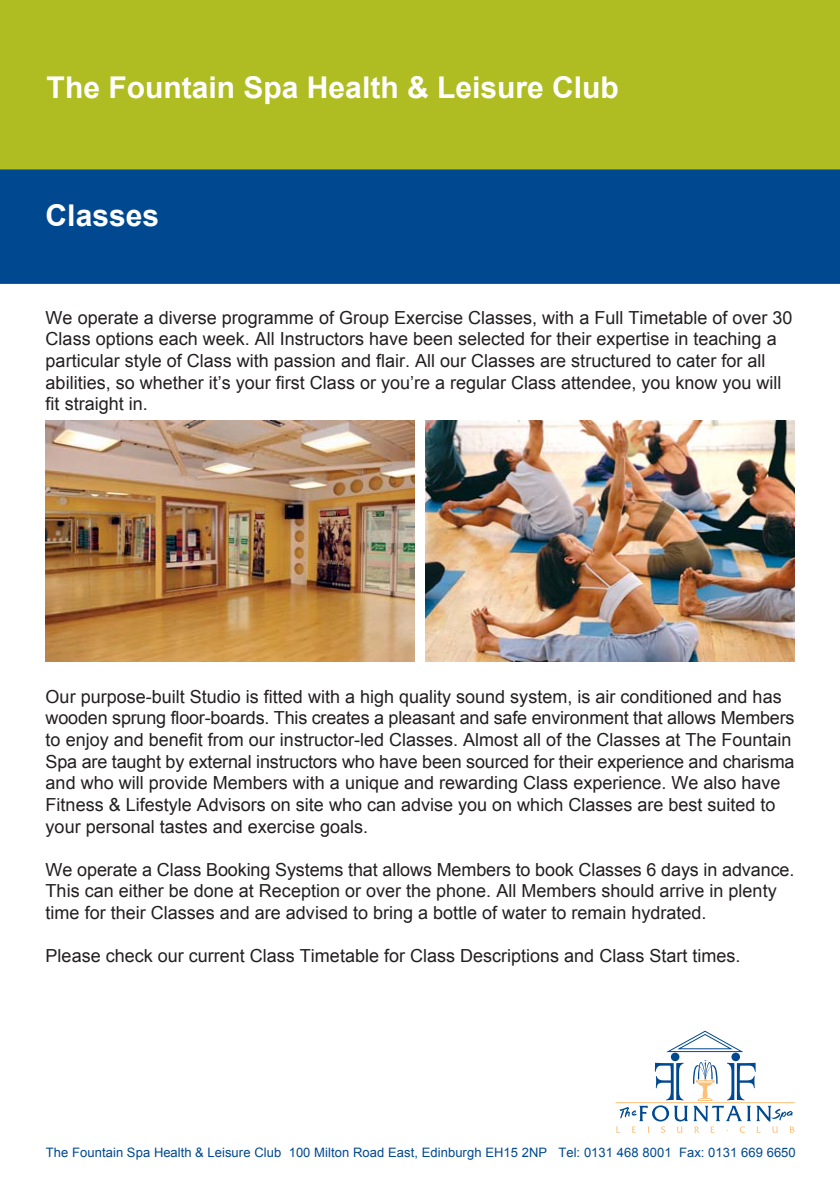
<style>
.page{position:relative;width:840px;height:1191px;background:#fff}
.page>*{position:absolute;margin:0;border:0;box-sizing:border-box;transform-origin:0 0}
.t1{font:700 30px "Arial";color:#fff}
.t2{font:18px/21.6px "Arial";color:#231f20}
.t3{font:13px "Arial";letter-spacing:.005em;color:#004990}
</style>
<div class="page">
<div style="left:0;top:0;width:839px;height:169px;background:#afbd22"></div>
<div style="left:0;top:169px;width:839px;height:115px;background:#004990"></div>
<svg style="left:615px;top:1030px;width:179px;height:103px"></svg>
<img style="left:425px;top:420px;width:369px;height:241px">
<img style="left:46px;top:420px;width:368px;height:241px">
<h1 class="t1" style="left:47px;top:71px;width:573px">The Fountain Spa Health &amp; Leisure Club</h1>
<h1 class="t1" style="left:46px;top:198px;width:115px">Classes</h1>
<p class="t2" style="left:46px;top:307px;width:748px">We operate a diverse programme of Group Exercise Classes, with a Full Timetable of over 30<br>Class options each week. All Instructors have been selected for their expertise in teaching a particular style of Class with passion and flair. All our Classes are structured to cater for all abilities, so whether it’s your first Class or you’re a regular Class attendee, you know you will fit straight in.</p>
<p class="t2" style="left:46px;top:686px;width:750px">Our purpose-built Studio is fitted with a high quality sound system, is air conditioned and has wooden sprung floor-boards. This creates a pleasant and safe environment that allows Members to enjoy and benefit from our instructor-led Classes. Almost all of the Classes at The Fountain Spa are taught by external instructors who have been sourced for their experience and charisma and who will provide Members with a unique and rewarding Class experience. We also have Fitness &amp; Lifestyle Advisors on site who can advise you on which Classes are best suited to your personal tastes and exercise goals.</p>
<p class="t2" style="left:46px;top:858px;width:750px">We operate a Class Booking Systems that allows Members to book Classes 6 days in advance.<br>This can either be done at Reception or over the phone. All Members should arrive in plenty time for their Classes and are advised to bring a bottle of water to remain hydrated.</p>
<p class="t2" style="left:46px;top:945px;width:696px">Please check our current Class Timetable for Class Descriptions and Class Start times.</p>
<p class="t3" style="left:46px;top:1145px;width:751px">The Fountain Spa Health &amp; Leisure Club 100 Milton Road East, Edinburgh EH15 2NP Tel: 0131 468 8001 Fax: 0131 669 6650</p>
</div>
